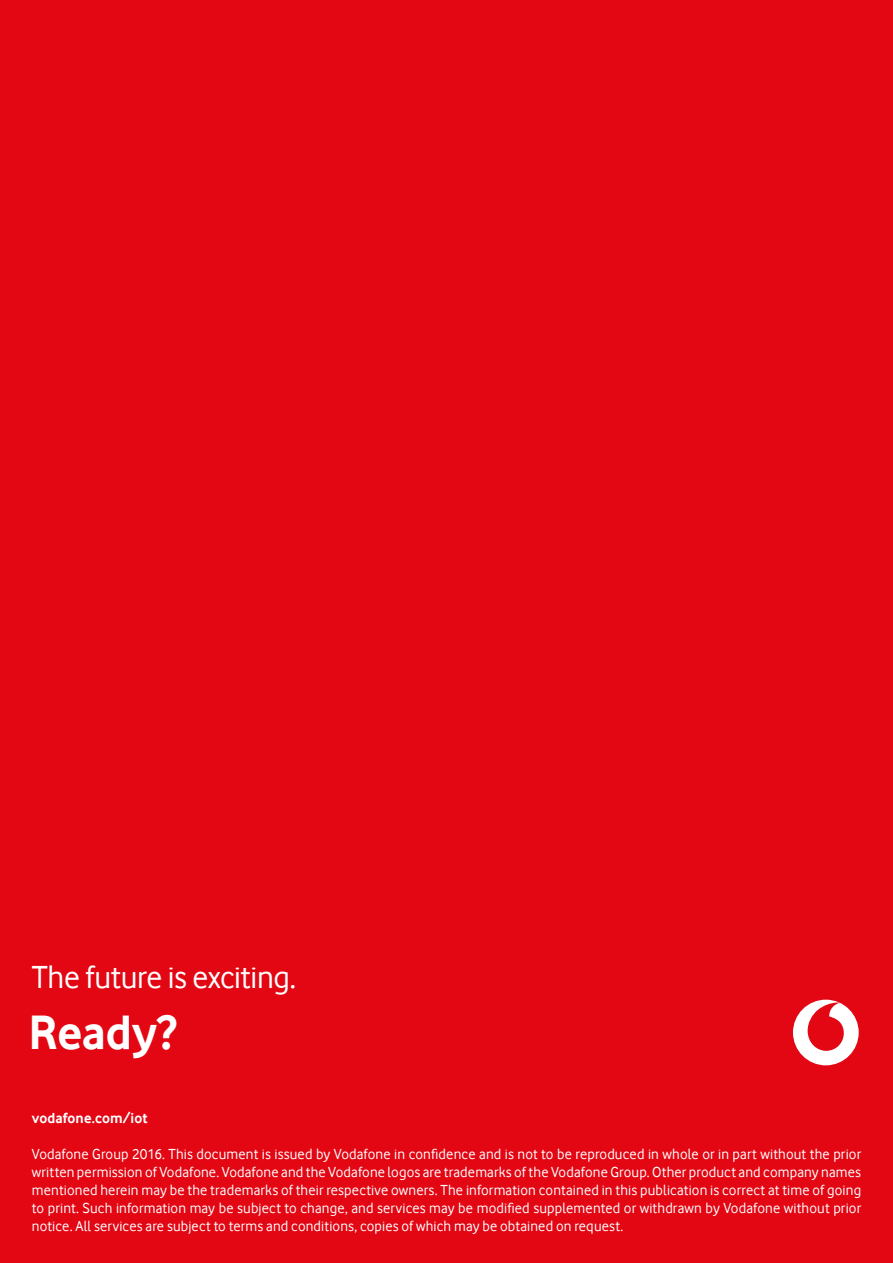
<style>
.page{position:relative;width:893px;height:1263px;background:#e30613}
.page>*{position:absolute;margin:0;border:0;box-sizing:border-box;transform-origin:0 0}
.t1{font:700 49.8px "Vodafone Rg";letter-spacing:-.005em;color:#fff}
.t2{font:32.85px "Vodafone Rg";letter-spacing:-.01em;color:#fff}
.t3{font:15px/18px "Vodafone Rg";letter-spacing:.01em;color:#fff;text-align:justify}
.t4{font:700 15px "Vodafone Rg";letter-spacing:.005em;color:#fff}
</style>
<div class="page">
<div style="left:793px;top:1000px;width:66px;height:65px;background:#fff;border-radius:50%"></div>
<svg style="left:808px;top:1002px;width:36px;height:49px"></svg>
<h2 class="t2" style="left:32px;top:959px;width:266px">The future is exciting.</h2>
<h1 class="t1" style="left:28px;top:1003px;width:150px">Ready?</h1>
<p class="t4" style="left:32px;top:1109px;width:117px">vodafone.com/iot</p>
<p class="t3" style="left:32px;top:1145px;width:831px">Vodafone Group 2016. This document is issued by Vodafone in confidence and is not to be reproduced in whole or in part without the prior written permission of Vodafone. Vodafone and the Vodafone logos are trademarks of the Vodafone Group. Other product and company names mentioned herein may be the trademarks of their respective owners. The information contained in this publication is correct at time of going to print. Such information may be subject to change, and services may be modified supplemented or withdrawn by Vodafone without prior notice. All services are subject to terms and conditions, copies of which may be obtained on request.</p>
</div>
